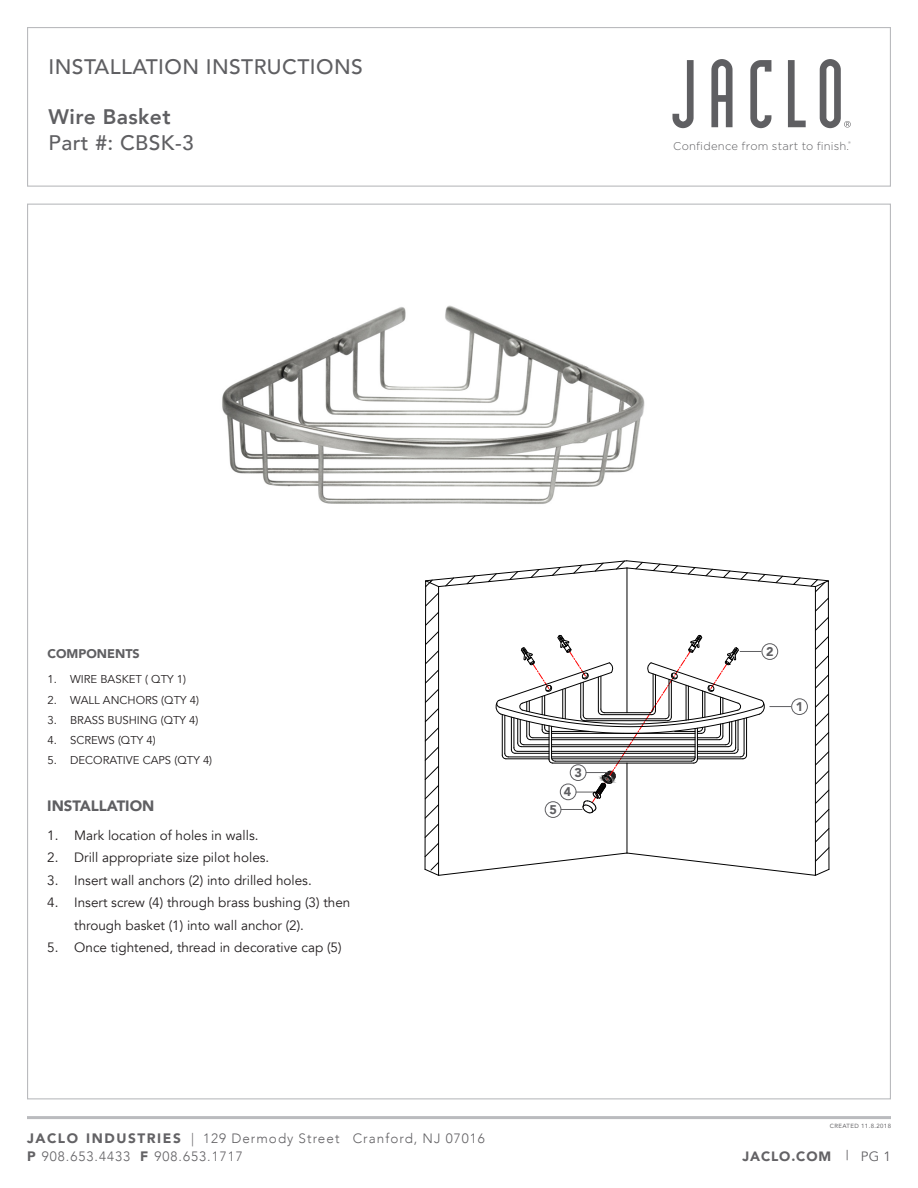
<style>
.page{position:relative;width:918px;height:1188px;background:#fff}
.page>*{position:absolute;margin:0;border:0;box-sizing:border-box;transform-origin:0 0}
.t1{font:500 21px "Avenir";letter-spacing:.02em;color:#5f5f62}
.t2{font:800 21px "Avenir";letter-spacing:.02em;color:#5f5f62}
.t3{font:900 15px "Avenir";color:#5f5f62}
.t4{font:13.5px/22.5px "Avenir";color:#231f20}
.t5{font:300 13.5px/18px "Avenir";letter-spacing:.075em;color:#636265}
.t6{font:900 13.5px "Avenir";letter-spacing:.065em;color:#636265}
.t7{font:900 12.6px "Avenir";color:#5f5f62}
.t8{font:11.4px "Avenir";color:#231f20}
.t9{font:300 11.25px "Gotham";letter-spacing:.02em;color:#5f5f62}
.t10{font:6px "Avenir";letter-spacing:.065em;color:#636265}
.s1{font-weight:900;font-size:13.65px}
.s2{font-weight:400}
</style>
<div class="page">
<hr style="left:27px;top:1116px;width:864px;height:3px;background:#babbbe">
<svg style="left:673px;top:60px;width:21px;height:68px"></svg>
<svg style="left:711px;top:59px;width:22px;height:68px"></svg>
<svg style="left:750px;top:60px;width:21px;height:68px"></svg>
<svg style="left:788px;top:60px;width:18px;height:67px"></svg>
<svg style="left:820px;top:59px;width:31px;height:69px"></svg>
<div style="left:27px;top:27px;width:864px;height:160px;border:1px solid #babbbe"></div>
<img style="left:222px;top:305px;width:423px;height:199px">
<svg style="left:424px;top:560px;width:406px;height:316px"></svg>
<p class="t1" style="left:49px;top:49px;width:316px">INSTALLATION INSTRUCTIONS</p>
<p class="t2" style="left:49px;top:101px;width:124px">Wire Basket</p>
<p class="t1" style="left:49px;top:124px;width:147px">Part #: CBSK-3</p>
<p class="t9" style="left:673px;top:139px;width:179px">Confidence from start to finish.<sup>®</sup></p>
<p class="t7" style="left:48px;top:643px;width:94px">COMPONENTS</p>
<p class="t8" style="left:48px;top:673px;width:140px">1. WIRE BASKET ( QTY 1)</p>
<p class="t8" style="left:48px;top:693px;width:153px">2. WALL ANCHORS (QTY 4)</p>
<p class="t8" style="left:48px;top:713px;width:153px">3. BRASS BUSHING (QTY 4)</p>
<p class="t8" style="left:48px;top:733px;width:110px">4. SCREWS (QTY 4)</p>
<p class="t8" style="left:48px;top:753px;width:166px">5. DECORATIVE CAPS (QTY 4)</p>
<p class="t3" style="left:47px;top:793px;width:109px">INSTALLATION</p>
<p class="t4" style="left:47px;top:824px;width:213px">1. Mark location of holes in walls.</p>
<p class="t4" style="left:47px;top:847px;width:224px">2. Drill appropriate size pilot holes.</p>
<p class="t4" style="left:47px;top:869px;width:266px">3. Insert wall anchors (2) into drilled holes.</p>
<p class="t4" style="left:74px;top:892px;width:278px;text-indent:-27px">4. Insert screw (4) through brass bushing (3) then through basket (1) into wall anchor (2).</p>
<p class="t4" style="left:47px;top:937px;width:296px">5. Once tightened, thread in decorative cap (5)</p>
<p class="t7" style="left:574px;top:762px;width:9px">3</p>
<p class="t7" style="left:564px;top:781px;width:9px">4</p>
<p class="t7" style="left:549px;top:799px;width:9px">5</p>
<p class="t5" style="left:27px;top:1129px;width:459px"><span class="s1">JACLO INDUSTRIES</span> | 129 Dermody Street Cranford, NJ 07016<br><span class="s1">P</span> 908.653.4433 <span class="s1">F</span> 908.653.1717</p>
<p class="t7" style="left:766px;top:641px;width:9px">2</p>
<p class="t7" style="left:796px;top:696px;width:9px">1</p>
<p class="t10" style="left:830px;top:1121px;width:63px">CREATED 11.8.2018</p>
<p class="t6" style="left:742px;top:1145px;width:150px">JACLO.COM <span class="s2">| PG 1</span></p>
</div>
